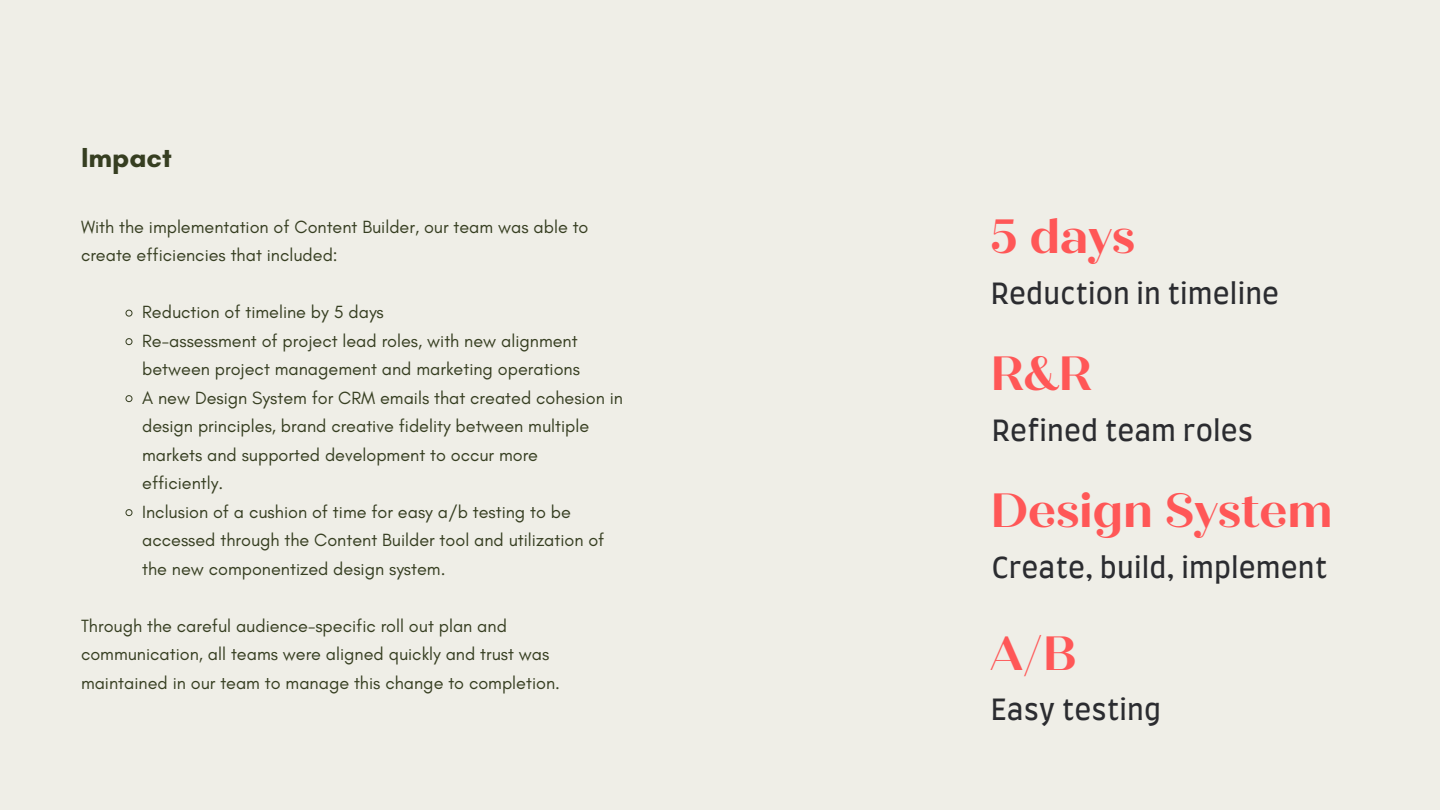
<style>
.page{position:relative;width:1440px;height:810px;background:#efeee7}
.page>*{position:absolute;margin:0;border:0;box-sizing:border-box;transform-origin:0 0}
.t1{font:700 48px "Quiche Display";color:#ff5757}
.t2{font:28px "Farro";letter-spacing:.005em;color:#2b2c30}
.t3{font:700 28px "Glacial Indifference";color:#363e21}
.t4{font:18px/28.5px "Glacial Indifference";color:#363e21}
</style>
<div class="page">
<svg style="left:125px;top:309px;width:8px;height:8px"></svg>
<svg style="left:125px;top:338px;width:8px;height:8px"></svg>
<svg style="left:125px;top:395px;width:8px;height:8px"></svg>
<svg style="left:125px;top:509px;width:8px;height:8px"></svg>
<h3 class="t3" style="left:81px;top:140px;width:92px">Impact</h3>
<p class="t4" style="left:81px;top:212px;width:509px">With the implementation of Content Builder, our team was able to create efficiencies that included:</p>
<p class="t4" style="left:142px;top:298px;width:243px">Reduction of timeline by 5 days</p>
<p class="t4" style="left:142px;top:326px;width:439px">Re-assessment of project lead roles, with new alignment between project management and marketing operations</p>
<p class="t4" style="left:142px;top:383px;width:482px">A new Design System for CRM emails that created cohesion in design principles, brand creative fidelity between multiple markets and supported development to occur more efficiently.</p>
<p class="t4" style="left:142px;top:497px;width:464px">Inclusion of a cushion of time for easy a/b testing to be accessed through the Content Builder tool and utilization of the new componentized design system.</p>
<p class="t4" style="left:81px;top:611px;width:480px">Through the careful audience-specific roll out plan and communication, all teams were aligned quickly and trust was maintained in our team to manage this change to completion.</p>
<h4 class="t1" style="left:990px;top:208px;width:147px">5 days</h4>
<h2 class="t2" style="left:991px;top:281px;width:290px">Reduction in timeline</h2>
<h4 class="t1" style="left:991px;top:345px;width:102px">R&amp;R</h4>
<h1 class="t2" style="left:992px;top:418px;width:263px">Refined team roles</h1>
<h4 class="t1" style="left:991px;top:482px;width:343px">Design System</h4>
<h2 class="t2" style="left:992px;top:555px;width:337px">Create, build, implement</h2>
<h4 class="t1" style="left:990px;top:625px;width:87px">A/B</h4>
<h1 class="t2" style="left:991px;top:698px;width:172px">Easy testing</h1>
</div>
